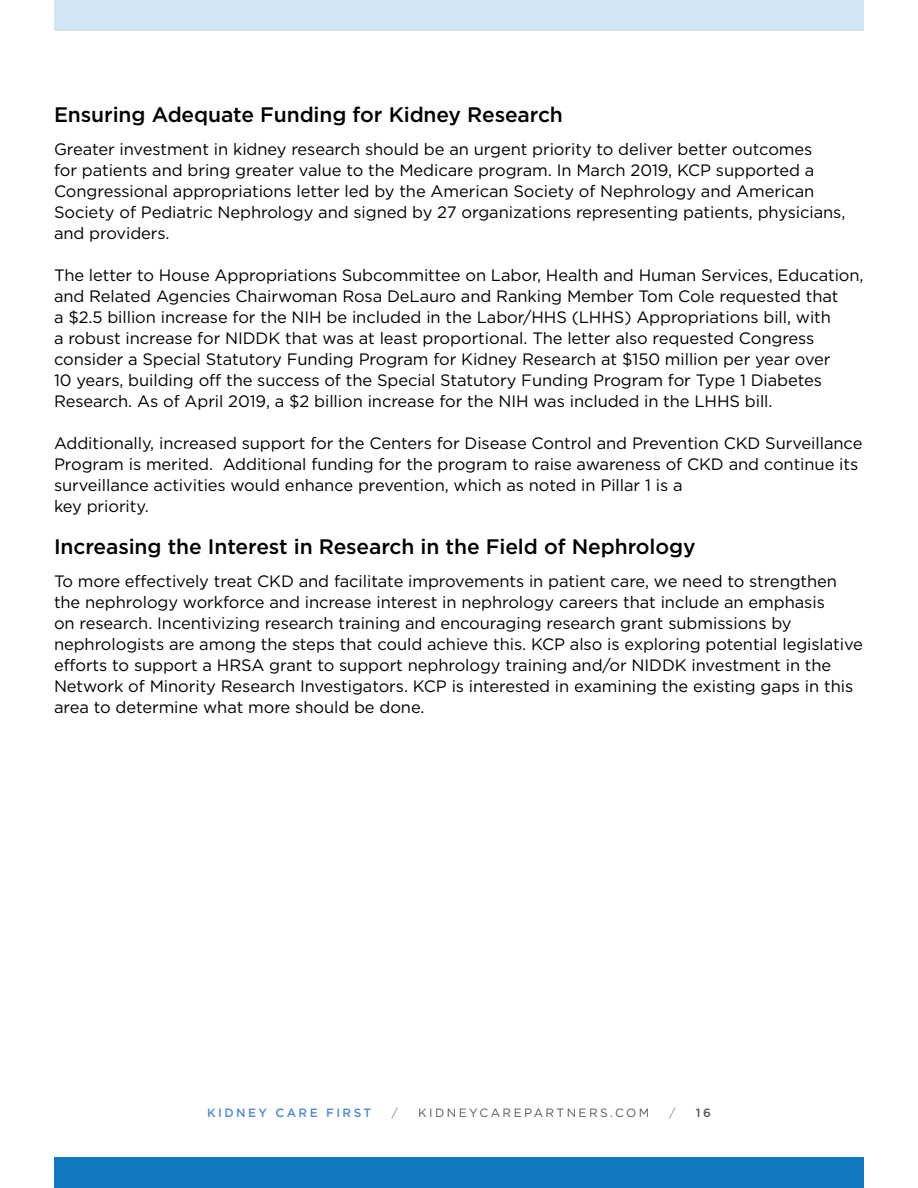
<style>
.page{position:relative;width:918px;height:1188px;background:#fff}
.page>*{position:absolute;margin:0;border:0;box-sizing:border-box;transform-origin:0 0}
.t1{font:500 21px "Gotham HTF";letter-spacing:-.005em;color:#000}
.t2{font:16.5px/21px "Gotham HTF";letter-spacing:-.005em;color:#000}
.t3{font:12px "Gotham HTF";letter-spacing:.2em;color:#58595b}
.t4{font:500 12px "Gotham HTF";letter-spacing:.2em;color:#548bc9}
.t5{font:300 12px "Gotham HTF";color:#58595b}
.t6{font:500 12px "Gotham HTF";color:#58595b}
</style>
<div class="page">
<div style="left:54px;top:0;width:810px;height:31px;background:#d2e5f3"></div>
<div style="left:54px;top:1157px;width:810px;height:31px;background:#1079bf"></div>
<p class="t1" style="left:54px;top:103px;width:510px">Ensuring Adequate Funding for Kidney Research</p>
<p class="t2" style="left:54px;top:138px;width:793px">Greater investment in kidney research should be an urgent priority to deliver better outcomes<br>for patients and bring greater value to the Medicare program. In March 2019, KCP supported a Congressional appropriations letter led by the American Society of Nephrology and American Society of Pediatric Nephrology and signed by 27 organizations representing patients, physicians, and providers.</p>
<p class="t2" style="left:54px;top:264px;width:811px">The letter to House Appropriations Subcommittee on Labor, Health and Human Services, Education, and Related Agencies Chairwoman Rosa DeLauro and Ranking Member Tom Cole requested that<br>a $2.5 billion increase for the NIH be included in the Labor/HHS (LHHS) Appropriations bill, with<br>a robust increase for NIDDK that was at least proportional. The letter also requested Congress consider a Special Statutory Funding Program for Kidney Research at $150 million per year over<br>10 years, building off the success of the Special Statutory Funding Program for Type 1 Diabetes Research. As of April 2019, a $2 billion increase for the NIH was included in the LHHS bill.</p>
<p class="t2" style="left:54px;top:432px;width:810px">Additionally, increased support for the Centers for Disease Control and Prevention CKD Surveillance Program is merited. Additional funding for the program to raise awareness of CKD and continue its surveillance activities would enhance prevention, which as noted in Pillar 1 is a<br>key priority.</p>
<p class="t1" style="left:54px;top:535px;width:643px">Increasing the Interest in Research in the Field of Nephrology</p>
<p class="t2" style="left:54px;top:570px;width:811px">To more effectively treat CKD and facilitate improvements in patient care, we need to strengthen the nephrology workforce and increase interest in nephrology careers that include an emphasis<br>on research. Incentivizing research training and encouraging research grant submissions by nephrologists are among the steps that could achieve this. KCP also is exploring potential legislative efforts to support a HRSA grant to support nephrology training and/or NIDDK investment in the Network of Minority Research Investigators. KCP is interested in examining the existing gaps in this area to determine what more should be done.</p>
<p class="t4" style="left:207px;top:1106px;width:166px">KIDNEY CARE FIRST</p>
<p class="t5" style="left:392px;top:1106px;width:7px">/</p>
<p class="t3" style="left:418px;top:1106px;width:232px">KIDNEYCAREPARTNERS.COM</p>
<p class="t5" style="left:670px;top:1106px;width:7px">/</p>
<p class="t6" style="left:696px;top:1106px;width:17px">16</p>
</div>
